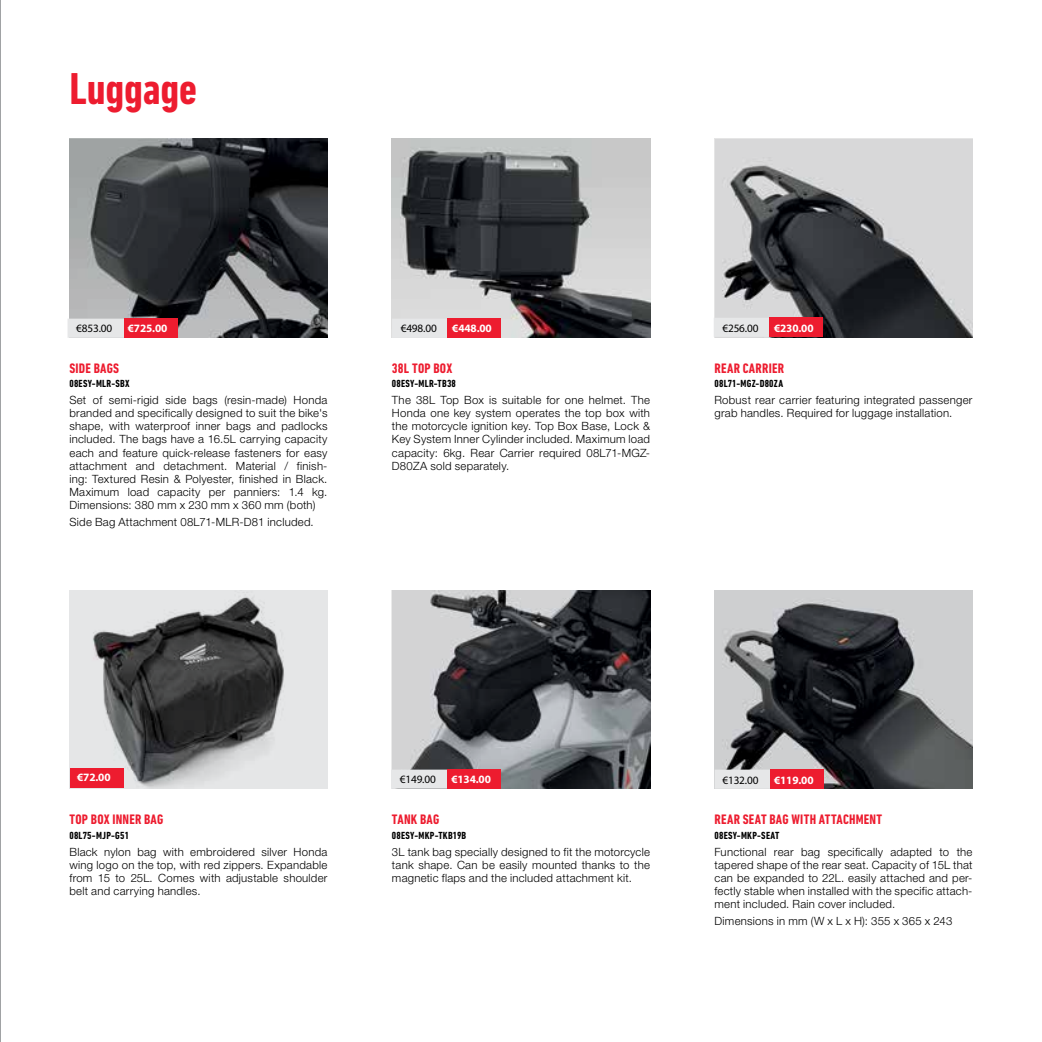
<style>
.page{position:relative;width:1042px;height:1042px;background:#fff}
.page>*{position:absolute;margin:0;border:0;box-sizing:border-box;transform-origin:0 0}
.t1{font:700 condensed 45.5px "DIN Next LT Pro";letter-spacing:-.005em;color:#ed1c2f}
.t2{font:15.75px "Myriad Arabic";letter-spacing:-.01em;color:#000}
.t3{font:700 15.75px "Myriad Arabic";color:#fff}
.t4{font:700 condensed 14px "DIN Next LT Pro";letter-spacing:.015em;color:#ed1c2f}
.t5{font:300 11.38px/13.1px "Helvetica Neue";letter-spacing:.02em;color:#000;text-align:justify}
.t6{font:700 condensed 10.5px "DIN Next LT Pro";letter-spacing:.02em;color:#000}
.s1{font-weight:700;color:#fff}
</style>
<div class="page">
<img style="left:714px;top:139px;width:258px;height:198px">
<img style="left:392px;top:139px;width:258px;height:198px">
<img style="left:69px;top:139px;width:258px;height:198px">
<img style="left:392px;top:590px;width:258px;height:199px">
<img style="left:69px;top:590px;width:258px;height:199px">
<img style="left:714px;top:590px;width:258px;height:199px">
<hr style="left:0;top:0;width:1px;height:1042px;background:#939598">
<svg style="left:68px;top:319px;width:108px;height:19px"></svg>
<div style="left:124px;top:318px;width:54px;height:19px;background:#ed1c2f"></div>
<svg style="left:392px;top:319px;width:109px;height:19px"></svg>
<div style="left:447px;top:318px;width:54px;height:19px;background:#ed1c2f"></div>
<svg style="left:714px;top:318px;width:108px;height:19px"></svg>
<div style="left:769px;top:317px;width:54px;height:19px;background:#ed1c2f"></div>
<div style="left:70px;top:768px;width:54px;height:19px;background:#ed1c2f"></div>
<svg style="left:391px;top:769px;width:109px;height:20px"></svg>
<div style="left:447px;top:769px;width:54px;height:19px;background:#ed1c2f"></div>
<svg style="left:714px;top:769px;width:109px;height:20px"></svg>
<div style="left:770px;top:769px;width:54px;height:19px;background:#ed1c2f"></div>
<h1 class="t1" style="left:69px;top:62px;width:129px">Luggage</h1>
<h2 class="t2" style="left:76px;top:317px;width:93px">€853.00 <span class="s1">€725.00</span></h2>
<h2 class="t2" style="left:401px;top:317px;width:93px">€498.00 <span class="s1">€448.00</span></h2>
<h2 class="t2" style="left:722px;top:317px;width:93px">€256.00 <span class="s1">€230.00</span></h2>
<p class="t4" style="left:69px;top:360px;width:51px">SIDE BAGS</p>
<p class="t6" style="left:69px;top:378px;width:61px">08ESY-MLR-SBX</p>
<p class="t5" style="left:69px;top:393px;width:259px">Set of semi-rigid side bags (resin-made) Honda branded and specifically designed to suit the bike's shape, with waterproof inner bags and padlocks included. The bags have a 16.5L carrying capacity each and feature quick-release fasteners for easy attachment and detachment. Material / finish&shy;ing: Textured Resin &amp; Polyester, finished in Black.<br>Maximum load capacity per panniers: 1.4 kg.<br>Dimensions: 380 mm x 230 mm x 360 mm (both)</p>
<p class="t5" style="left:69px;top:515px;width:246px">Side Bag Attachment 08L71-MLR-D81 included.</p>
<p class="t4" style="left:392px;top:360px;width:62px">38L TOP BOX</p>
<p class="t6" style="left:392px;top:378px;width:65px">08ESY-MLR-TB38</p>
<p class="t5" style="left:392px;top:393px;width:259px">The 38L Top Box is suitable for one helmet. The Honda one key system operates the top box with the motorcycle ignition key. Top Box Base, Lock &amp; Key System Inner Cylinder included. Maximum load capacity: 6kg. Rear Carrier required 08L71-MGZ-D80ZA sold separately.</p>
<p class="t4" style="left:714px;top:360px;width:71px">REAR CARRIER</p>
<p class="t6" style="left:714px;top:378px;width:70px">08L71-MGZ-D80ZA</p>
<p class="t5" style="left:714px;top:393px;width:259px">Robust rear carrier featuring integrated passenger grab handles. Required for luggage installation.</p>
<h2 class="t3" style="left:77px;top:767px;width:35px">€72.00</h2>
<h2 class="t2" style="left:400px;top:768px;width:93px">€149.00 <span class="s1">€134.00</span></h2>
<h2 class="t2" style="left:722px;top:769px;width:93px">€132.00 <span class="s1">€119.00</span></h2>
<p class="t4" style="left:69px;top:811px;width:95px">TOP BOX INNER BAG</p>
<p class="t6" style="left:69px;top:829px;width:61px">08L75-MJP-G51</p>
<p class="t5" style="left:69px;top:845px;width:259px">Black nylon bag with embroidered silver Honda wing logo on the top, with red zippers. Expandable from 15 to 25L. Comes with adjustable shoulder belt and carrying handles.</p>
<p class="t4" style="left:392px;top:811px;width:49px">TANK BAG</p>
<p class="t6" style="left:392px;top:829px;width:76px">08ESY-MKP-TKB19B</p>
<p class="t5" style="left:392px;top:845px;width:259px">3L tank bag specially designed to fit the motorcycle tank shape. Can be easily mounted thanks to the magnetic flaps and the included attachment kit.</p>
<p class="t4" style="left:714px;top:811px;width:169px">REAR SEAT BAG WITH ATTACHMENT</p>
<p class="t6" style="left:714px;top:829px;width:66px">08ESY-MKP-SEAT</p>
<p class="t5" style="left:714px;top:845px;width:259px">Functional rear bag specifically adapted to the tapered shape of the rear seat. Capacity of 15L that can be expanded to 22L. easily attached and per&shy;fectly stable when installed with the specific attach&shy;ment included. Rain cover included.</p>
<p class="t5" style="left:714px;top:914px;width:239px">Dimensions in mm (W x L x H): 355 x 365 x 243</p>
</div>
